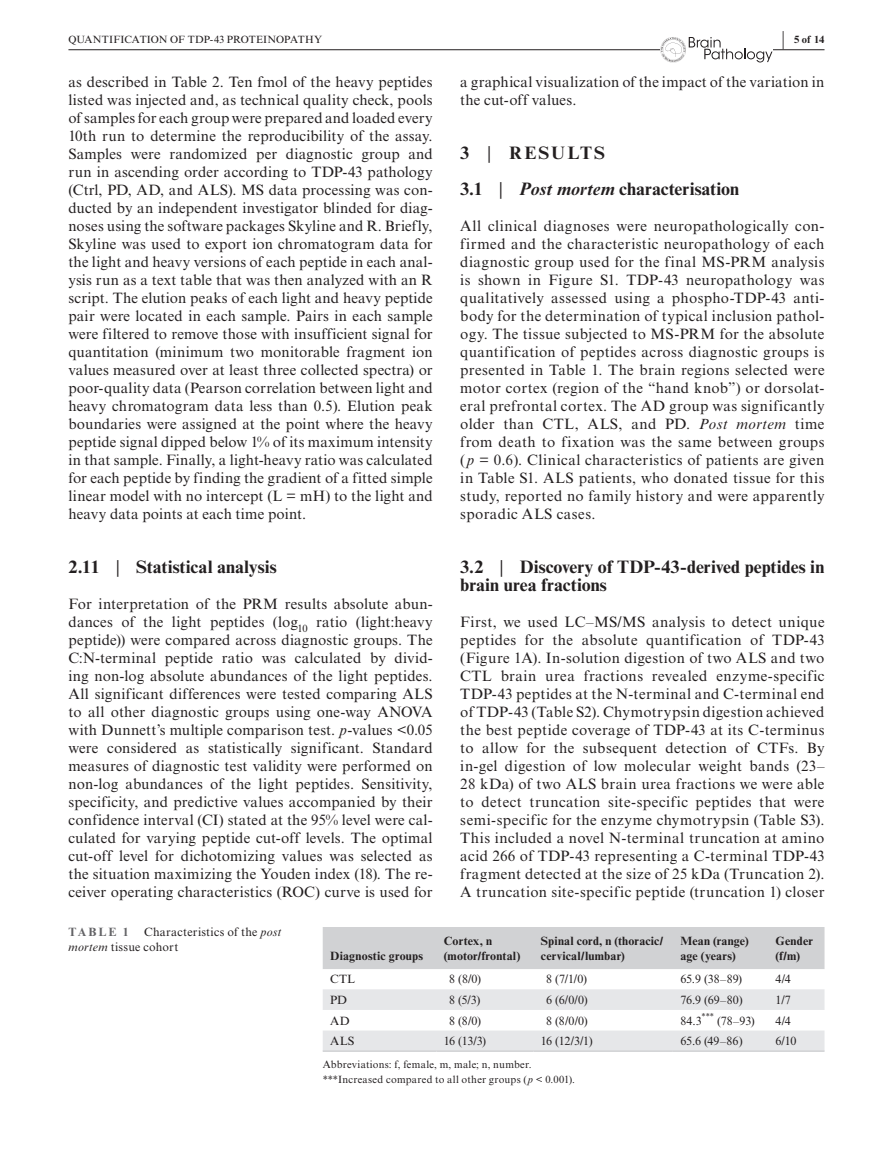
<style>
.page{position:relative;width:893px;height:1174px;background:#fff}
.page>*{position:absolute;margin:0;border:0;box-sizing:border-box;transform-origin:0 0}
.t1{font:700 18px/36px "Times New Roman MT Std";color:#231f20}
.t2{font:15px/18px "Times New Roman MT Std";letter-spacing:.02em;color:#231f20;text-align:justify}
.t3{font:12px/15px "Times New Roman MT Std";letter-spacing:.015em;color:#231f20}
.t4{font:700 12px/15px "Times New Roman MT Std";letter-spacing:.015em;color:#231f20}
.t5{font:700 12px "Times New Roman MT Std";letter-spacing:.155em;color:#636366}
.t6{font:10.5px/15.8px "Times New Roman MT Std";letter-spacing:.025em;color:#231f20}
.t7{font:10.5px "Times New Roman MT Std";letter-spacing:-.005em;color:#231f20}
.t8{font:700 10.5px "Times New Roman MT Std";color:#231f20}
.s1{font-size:20.25px}
.s2{font-weight:400}
.s3{font-style:italic}
</style>
<div class="page">
<hr style="left:68px;top:49px;width:756px;height:1px;background:#231f20">
<svg style="left:660px;top:37px;width:112px;height:25px"></svg>
<div style="left:323px;top:927px;width:501px;height:42px;background:#d1d2d4"></div>
<svg style="left:323px;top:989px;width:501px;height:61px"></svg>
<hr style="left:323px;top:1050px;width:113px;height:2px;background:#d1d2d4">
<hr style="left:436px;top:1050px;width:97px;height:2px;background:#d1d2d4">
<hr style="left:533px;top:1050px;width:140px;height:2px;background:#d1d2d4">
<hr style="left:673px;top:1050px;width:95px;height:2px;background:#d1d2d4">
<hr style="left:768px;top:1050px;width:56px;height:2px;background:#d1d2d4">
<p class="t7" style="left:68px;top:33px;width:255px">QUANTIFICATION OF TDP-43 PROTEINOPATHY</p>
<p class="t8" style="left:782px;top:33px;width:43px"><span class="s1">|</span> 5 of 14</p>
<p class="t2" style="left:68px;top:73px;width:366px">as described in Table 2. Ten fmol of the heavy peptides listed was injected and, as technical quality check, pools of samples for each group were prepared and loaded every 10th run to determine the reproducibility of the assay.<br>Samples were randomized per diagnostic group and run in ascending order according to TDP-43 pathology (Ctrl, PD, AD, and ALS). MS data processing was con&shy;ducted by an independent investigator blinded for diag&shy;noses using the software packages Skyline and R. Briefly, Skyline was used to export ion chromatogram data for the light and heavy versions of each peptide in each anal&shy;ysis run as a text table that was then analyzed with an R script. The elution peaks of each light and heavy peptide pair were located in each sample. Pairs in each sample were filtered to remove those with insufficient signal for quantitation (minimum two monitorable fragment ion values measured over at least three collected spectra) or poor-quality data (Pearson correlation between light and heavy chromatogram data less than 0.5). Elution peak boundaries were assigned at the point where the heavy peptide signal dipped below 1% of its maximum intensity in that sample. Finally, a light-heavy ratio was calculated for each peptide by finding the gradient of a fitted simple linear model with no intercept (L = mH) to the light and heavy data points at each time point.</p>
<p class="t1" style="left:68px;top:549px;width:210px">2.11 <span class="s2">|</span> Statistical analysis</p>
<p class="t2" style="left:68px;top:595px;width:366px">For interpretation of the PRM results absolute abun&shy;dances of the light peptides (log<sub>10</sub> ratio (light:heavy peptide)) were compared across diagnostic groups. The C:N-terminal peptide ratio was calculated by divid&shy;ing non-log absolute abundances of the light peptides.<br>All significant differences were tested comparing ALS to all other diagnostic groups using one-way ANOVA with Dunnett’s multiple comparison test. <span class="s3">p</span>-values &lt;0.05 were considered as statistically significant. Standard measures of diagnostic test validity were performed on non-log abundances of the light peptides. Sensitivity, specificity, and predictive values accompanied by their confidence interval (CI) stated at the 95% level were cal&shy;culated for varying peptide cut-off levels. The optimal cut-off level for dichotomizing values was selected as the situation maximizing the Youden index (18). The re&shy;ceiver operating characteristics (ROC) curve is used for</p>
<p class="t2" style="left:460px;top:73px;width:366px">a graphical visualization of the impact of the variation in the cut-off values.</p>
<p class="t1" style="left:460px;top:135px;width:280px">3 <span class="s2">|</span> RESULTS<br>3.1 <span class="s2">|</span> <span class="s3">Post mortem</span> characterisation</p>
<p class="t2" style="left:460px;top:217px;width:366px">All clinical diagnoses were neuropathologically con&shy;firmed and the characteristic neuropathology of each diagnostic group used for the final MS-PRM analysis is shown in Figure S1. TDP-43 neuropathology was qualitatively assessed using a phospho-TDP-43 anti&shy;body for the determination of typical inclusion pathol&shy;ogy. The tissue subjected to MS-PRM for the absolute quantification of peptides across diagnostic groups is presented in Table 1. The brain regions selected were motor cortex (region of the “hand knob”) or dorsolat&shy;eral prefrontal cortex. The AD group was significantly older than CTL, ALS, and PD. <span class="s3">Post mortem</span> time from death to fixation was the same between groups (<span class="s3">p</span> = 0.6). Clinical characteristics of patients are given in Table S1. ALS patients, who donated tissue for this study, reported no family history and were apparently sporadic ALS cases.</p>
<p class="t1" style="left:460px;top:558px;width:365px;line-height:18px">3.2 <span class="s2">|</span> Discovery of TDP-43-derived peptides in brain urea fractions</p>
<p class="t2" style="left:460px;top:613px;width:366px">First, we used LC–MS/MS analysis to detect unique peptides for the absolute quantification of TDP-43 (Figure 1A). In-solution digestion of two ALS and two CTL brain urea fractions revealed enzyme-specific TDP-43 peptides at the N-terminal and C-terminal end of TDP-43 (Table S2). Chymotrypsin digestion achieved the best peptide coverage of TDP-43 at its C-terminus to allow for the subsequent detection of CTFs. By in-gel digestion of low molecular weight bands (23– 28 kDa) of two ALS brain urea fractions we were able to detect truncation site-specific peptides that were semi-specific for the enzyme chymotrypsin (Table S3).<br>This included a novel N-terminal truncation at amino acid 266 of TDP-43 representing a C-terminal TDP-43 fragment detected at the size of 25 kDa (Truncation 2).<br>A truncation site-specific peptide (truncation 1) closer</p>
<p class="t3" style="left:68px;top:924px;width:215px;text-indent:76px">Characteristics of the <span class="s3">post mortem</span> tissue cohort</p>
<p class="t5" style="left:68px;top:924px;width:62px">TABLE 1</p>
<p class="t4" style="left:330px;top:948px;width:94px">Diagnostic groups</p>
<p class="t4" style="left:444px;top:933px;width:78px">Cortex, n (motor/frontal)</p>
<p class="t4" style="left:541px;top:933px;width:124px">Spinal cord, n (thoracic/ cervical/lumbar)</p>
<p class="t4" style="left:680px;top:933px;width:70px">Mean (range) age (years)</p>
<p class="t4" style="left:775px;top:933px;width:39px">Gender (f/m)</p>
<p class="t3" style="left:330px;top:971px;width:27px">CTL</p>
<p class="t3" style="left:449px;top:971px;width:33px">8 (8/0)</p>
<p class="t3" style="left:546px;top:971px;width:42px">8 (7/1/0)</p>
<p class="t3" style="left:680px;top:971px;width:63px">65.9 (38–89)</p>
<p class="t3" style="left:775px;top:971px;width:17px">4/4</p>
<p class="t3" style="left:330px;top:992px;width:18px">PD</p>
<p class="t3" style="left:449px;top:992px;width:33px">8 (5/3)</p>
<p class="t3" style="left:546px;top:992px;width:43px">6 (6/0/0)</p>
<p class="t3" style="left:680px;top:992px;width:64px">76.9 (69–80)</p>
<p class="t3" style="left:775px;top:992px;width:17px">1/7</p>
<p class="t3" style="left:330px;top:1013px;width:21px">AD</p>
<p class="t3" style="left:449px;top:1013px;width:33px">8 (8/0)</p>
<p class="t3" style="left:546px;top:1013px;width:43px">8 (8/0/0)</p>
<p class="t3" style="left:680px;top:1013px;width:76px">84.3<sup>***</sup> (78–93)</p>
<p class="t3" style="left:775px;top:1013px;width:17px">4/4</p>
<p class="t3" style="left:330px;top:1033px;width:26px">ALS</p>
<p class="t3" style="left:444px;top:1033px;width:44px">16 (13/3)</p>
<p class="t3" style="left:541px;top:1033px;width:53px">16 (12/3/1)</p>
<p class="t3" style="left:680px;top:1033px;width:64px">65.6 (49–86)</p>
<p class="t3" style="left:775px;top:1033px;width:22px">6/10</p>
<p class="t6" style="left:323px;top:1056px;width:254px">Abbreviations: f, female, m, male; n, number. ***Increased compared to all other groups (<span class="s3">p</span> &lt; 0.001).</p>
</div>
